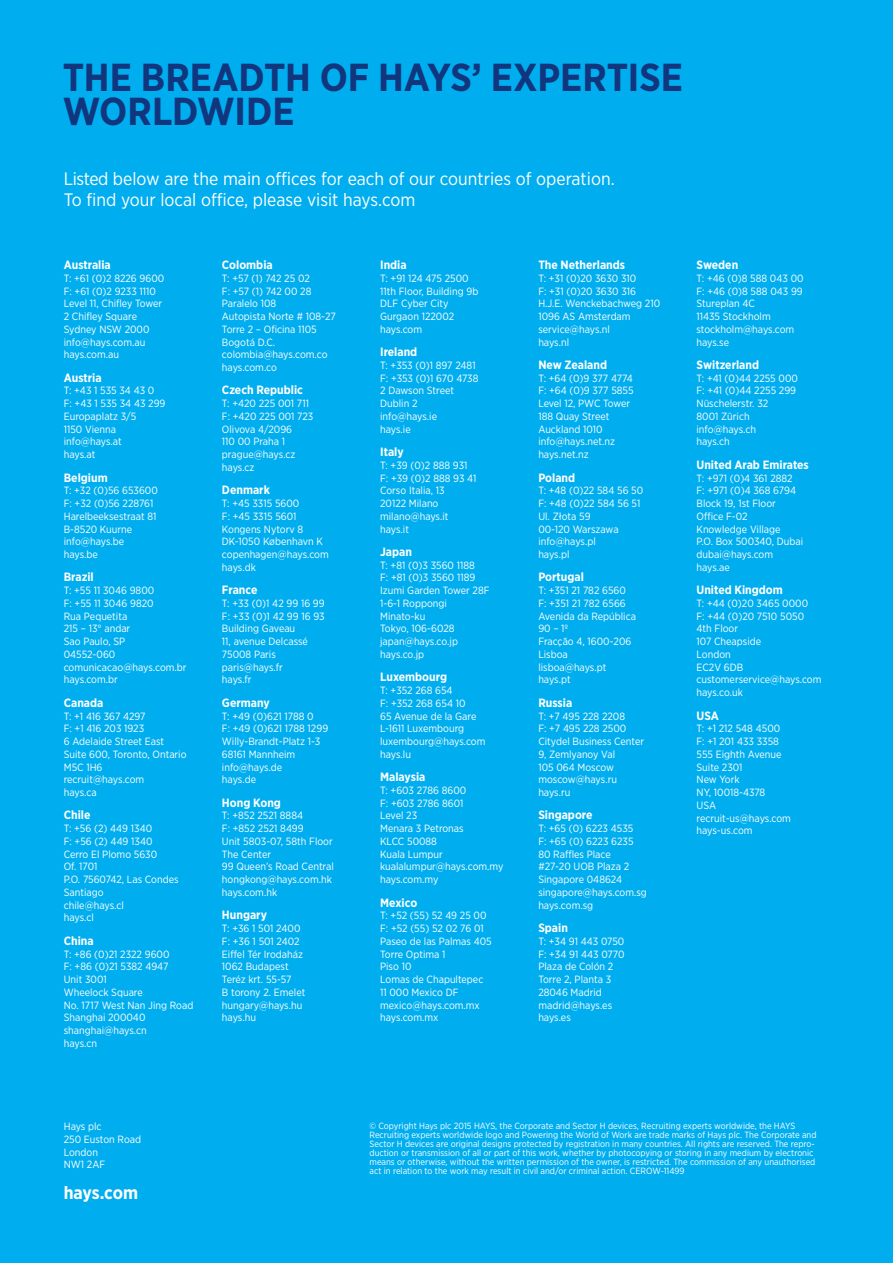
<style>
.page{position:relative;width:893px;height:1263px;background:#00aeef}
.page>*{position:absolute;margin:0;border:0;box-sizing:border-box;transform-origin:0 0}
.Page_Headline{font:700 39px/33.8px "Gotham Narrow";letter-spacing:-.005em;color:#11367e}
.Bodycopy{font:18px/21.6px "Gotham Narrow";color:#fff}
.t1{font:700 18px "Gotham Narrow";letter-spacing:-.015em;color:#fff}
.Back_Cover_Country{font:700 12px "Gotham Narrow";color:#fff}
.Back_Cover_Address{font:10.5px/12.8px "Gotham Narrow";color:#fff}
.Copyrights{font:9px/9px "Gotham Narrow";color:#fff}
</style>
<div class="page">
<p class="Page_Headline" style="left:63px;top:60px;width:622px">THE BREADTH OF HAYS’ EXPERTISE<br>WORLDWIDE</p>
<p class="Bodycopy" style="left:64px;top:167px;width:552px">Listed below are the main offices for each of our countries of operation.<br>To find your local office, please visit hays.com</p>
<p class="Back_Cover_Country" style="left:64px;top:257px;width:49px">Australia</p>
<p class="Back_Cover_Address" style="left:64px;top:271px;width:102px">T: +61 (0)2 8226 9600<br>F: +61 (0)2 9233 1110<br>Level 11, Chifley Tower<br>2 Chifley Square<br>Sydney NSW 2000 info@hays.com.au hays.com.au</p>
<p class="Back_Cover_Country" style="left:64px;top:370px;width:39px">Austria</p>
<p class="Back_Cover_Address" style="left:64px;top:384px;width:103px">T: +43 1 535 34 43 0<br>F: +43 1 535 34 43 299<br>Europaplatz 3/5<br>1150 Vienna info@hays.at<br>hays.at</p>
<p class="Back_Cover_Country" style="left:64px;top:470px;width:45px">Belgium</p>
<p class="Back_Cover_Address" style="left:64px;top:484px;width:96px">T: +32 (0)56 653600<br>F: +32 (0)56 228761<br>Harelbeeksestraat 81<br>B-8520 Kuurne info@hays.be hays.be</p>
<p class="Back_Cover_Country" style="left:64px;top:569px;width:32px">Brazil</p>
<p class="Back_Cover_Address" style="left:64px;top:584px;width:124px">T: +55 11 3046 9800<br>F: +55 11 3046 9820<br>Rua Pequetita<br>215 – 13° andar<br>Sao Paulo, SP<br>04552-060 comunicacao@hays.com.br hays.com.br</p>
<p class="Back_Cover_Country" style="left:64px;top:695px;width:41px">Canada</p>
<p class="Back_Cover_Address" style="left:64px;top:709px;width:124px">T: +1 416 367 4297<br>F: +1 416 203 1923<br>6 Adelaide Street East<br>Suite 600, Toronto, Ontario<br>M5C 1H6<br>recruit@hays.com<br>hays.ca</p>
<p class="Back_Cover_Country" style="left:64px;top:807px;width:28px">Chile</p>
<p class="Back_Cover_Address" style="left:64px;top:822px;width:116px">T: +56 (2) 449 1340<br>F: +56 (2) 449 1340<br>Cerro El Plomo 5630<br>Of. 1701<br>P.O. 7560742, Las Condes<br>Santiago<br>chile@hays.cl<br>hays.cl</p>
<p class="Back_Cover_Country" style="left:64px;top:933px;width:31px">China</p>
<p class="Back_Cover_Address" style="left:64px;top:947px;width:131px">T: +86 (0)21 2322 9600<br>F: +86 (0)21 5382 4947<br>Unit 3001<br>Wheelock Square<br>No. 1717 West Nan Jing Road<br>Shanghai 200040 shanghai@hays.cn<br>hays.cn</p>
<p class="Back_Cover_Country" style="left:222px;top:257px;width:52px">Colombia</p>
<p class="Back_Cover_Address" style="left:222px;top:271px;width:115px">T: +57 (1) 742 25 02<br>F: +57 (1) 742 00 28<br>Paralelo 108<br>Autopista Norte # 108-27<br>Torre 2 – Oficina 1105<br>Bogotá D.C. colombia@hays.com.co hays.com.co</p>
<p class="Back_Cover_Country" style="left:222px;top:382px;width:83px">Czech Republic</p>
<p class="Back_Cover_Address" style="left:222px;top:397px;width:93px">T: +420 225 001 711<br>F: +420 225 001 723<br>Olivova 4/2096<br>110 00 Praha 1 prague@hays.cz hays.cz</p>
<p class="Back_Cover_Country" style="left:222px;top:482px;width:49px">Denmark</p>
<p class="Back_Cover_Address" style="left:222px;top:497px;width:108px">T: +45 3315 5600<br>F: +45 3315 5601<br>Kongens Nytorv 8<br>DK-1050 København K copenhagen@hays.com hays.dk</p>
<p class="Back_Cover_Country" style="left:222px;top:582px;width:37px">France</p>
<p class="Back_Cover_Address" style="left:222px;top:597px;width:104px">T: +33 (0)1 42 99 16 99<br>F: +33 (0)1 42 99 16 93<br>Building Gaveau<br>11, avenue Delcassé<br>75008 Paris paris@hays.fr<br>hays.fr</p>
<p class="Back_Cover_Country" style="left:222px;top:695px;width:49px">Germany</p>
<p class="Back_Cover_Address" style="left:222px;top:709px;width:108px">T: +49 (0)621 1788 0<br>F: +49 (0)621 1788 1299<br>Willy-Brandt-Platz 1-3<br>68161 Mannheim info@hays.de<br>hays.de</p>
<p class="Back_Cover_Country" style="left:222px;top:795px;width:60px">Hong Kong</p>
<p class="Back_Cover_Address" style="left:222px;top:809px;width:113px">T: +852 2521 8884<br>F: +852 2521 8499<br>Unit 5803-07, 58th Floor<br>The Center<br>99 Queen’s Road Central hongkong@hays.com.hk hays.com.hk</p>
<p class="Back_Cover_Country" style="left:222px;top:907px;width:47px">Hungary</p>
<p class="Back_Cover_Address" style="left:222px;top:922px;width:85px">T: +36 1 501 2400<br>F: +36 1 501 2402<br>Eiffel Tér Irodaház<br>1062 Budapest<br>Teréz krt. 55-57<br>B torony 2. Emelet hungary@hays.hu hays.hu</p>
<p class="Back_Cover_Country" style="left:380px;top:257px;width:28px">India</p>
<p class="Back_Cover_Address" style="left:380px;top:271px;width:100px">T: +91 124 475 2500<br>11th Floor, Building 9b<br>DLF Cyber City<br>Gurgaon 122002 hays.com</p>
<p class="Back_Cover_Country" style="left:380px;top:344px;width:39px">Ireland</p>
<p class="Back_Cover_Address" style="left:380px;top:359px;width:100px">T: +353 (0)1 897 2481<br>F: +353 (0)1 670 4738<br>2 Dawson Street<br>Dublin 2<br>info@hays.ie<br>hays.ie</p>
<p class="Back_Cover_Country" style="left:380px;top:444px;width:25px">Italy</p>
<p class="Back_Cover_Address" style="left:380px;top:458px;width:98px">T: +39 (0)2 888 931<br>F: +39 (0)2 888 93 41<br>Corso Italia, 13<br>20122 Milano milano@hays.it hays.it</p>
<p class="Back_Cover_Country" style="left:380px;top:544px;width:33px">Japan</p>
<p class="Back_Cover_Address" style="left:380px;top:558px;width:111px">T: +81 (0)3 3560 1188<br>F: +81 (0)3 3560 1189<br>Izumi Garden Tower 28F<br>1-6-1 Roppongi<br>Minato-ku<br>Tokyo, 106-6028 japan@hays.co.jp hays.co.jp</p>
<p class="Back_Cover_Country" style="left:380px;top:669px;width:68px">Luxembourg</p>
<p class="Back_Cover_Address" style="left:380px;top:684px;width:98px">T: +352 268 654<br>F: +352 268 654 10<br>65 Avenue de la Gare</p>
<p class="Back_Cover_Address" style="left:380px;top:722px;width:107px">L-1611 Luxembourg luxembourg@hays.com hays.lu</p>
<p class="Back_Cover_Country" style="left:380px;top:769px;width:47px">Malaysia</p>
<p class="Back_Cover_Address" style="left:380px;top:784px;width:125px">T: +603 2786 8600<br>F: +603 2786 8601<br>Level 23<br>Menara 3 Petronas<br>KLCC 50088<br>Kuala Lumpur kualalumpur@hays.com.my hays.com.my</p>
<p class="Back_Cover_Country" style="left:380px;top:895px;width:39px">Mexico</p>
<p class="Back_Cover_Address" style="left:380px;top:909px;width:113px">T: +52 (55) 52 49 25 00<br>F: +52 (55) 52 02 76 01<br>Paseo de las Palmas 405<br>Torre Optima 1<br>Piso 10<br>Lomas de Chapultepec<br>11 000 Mexico DF mexico@hays.com.mx hays.com.mx</p>
<p class="Back_Cover_Country" style="left:538px;top:257px;width:88px">The Netherlands</p>
<p class="Back_Cover_Address" style="left:538px;top:271px;width:123px">T: +31 (0)20 3630 310<br>F: +31 (0)20 3630 316<br>H.J.E. Wenckebachweg 210<br>1096 AS Amsterdam service@hays.nl<br>hays.nl</p>
<p class="Back_Cover_Country" style="left:538px;top:357px;width:70px">New Zealand</p>
<p class="Back_Cover_Address" style="left:538px;top:371px;width:97px">T: +64 (0)9 377 4774<br>F: +64 (0)9 377 5855<br>Level 12, PWC Tower<br>188 Quay Street<br>Auckland 1010 info@hays.net.nz hays.net.nz</p>
<p class="Back_Cover_Country" style="left:538px;top:470px;width:38px">Poland</p>
<p class="Back_Cover_Address" style="left:538px;top:484px;width:106px">T: +48 (0)22 584 56 50<br>F: +48 (0)22 584 56 51<br>Ul. Złota 59<br>00-120 Warszawa info@hays.pl<br>hays.pl</p>
<p class="Back_Cover_Country" style="left:538px;top:569px;width:47px">Portugal</p>
<p class="Back_Cover_Address" style="left:538px;top:584px;width:99px">T: +351 21 782 6560<br>F: +351 21 782 6566<br>Avenida da República<br>90 – 1º<br>Fracção 4, 1600-206<br>Lisboa lisboa@hays.pt hays.pt</p>
<p class="Back_Cover_Country" style="left:538px;top:695px;width:35px">Russia</p>
<p class="Back_Cover_Address" style="left:538px;top:709px;width:107px">T: +7 495 228 2208<br>F: +7 495 228 2500<br>Citydel Business Center<br>9, Zemlyanoy Val<br>105 064 Moscow moscow@hays.ru hays.ru</p>
<p class="Back_Cover_Country" style="left:538px;top:807px;width:56px">Singapore</p>
<p class="Back_Cover_Address" style="left:538px;top:822px;width:110px">T: +65 (0) 6223 4535<br>F: +65 (0) 6223 6235<br>80 Raffles Place<br>#27-20 UOB Plaza 2<br>Singapore 048624 singapore@hays.com.sg hays.com.sg</p>
<p class="Back_Cover_Country" style="left:538px;top:920px;width:31px">Spain</p>
<p class="Back_Cover_Address" style="left:538px;top:934px;width:88px">T: +34 91 443 0750<br>F: +34 91 443 0770<br>Plaza de Colón 2<br>Torre 2, Planta 3<br>28046 Madrid madrid@hays.es hays.es</p>
<p class="Back_Cover_Country" style="left:696px;top:257px;width:43px">Sweden</p>
<p class="Back_Cover_Address" style="left:696px;top:271px;width:109px">T: +46 (0)8 588 043 00<br>F: +46 (0)8 588 043 99<br>Stureplan 4C<br>11435 Stockholm stockholm@hays.com hays.se</p>
<p class="Back_Cover_Country" style="left:696px;top:357px;width:64px">Switzerland</p>
<p class="Back_Cover_Address" style="left:696px;top:371px;width:103px">T: +41 (0)44 2255 000<br>F: +41 (0)44 2255 299<br>Nüschelerstr. 32<br>8001 Zürich info@hays.ch<br>hays.ch</p>
<p class="Back_Cover_Country" style="left:696px;top:457px;width:114px">United Arab Emirates</p>
<p class="Back_Cover_Address" style="left:696px;top:471px;width:108px">T: +971 (0)4 361 2882<br>F: +971 (0)4 368 6794<br>Block 19, 1st Floor<br>Office F-02<br>Knowledge Village<br>P.O. Box 500340, Dubai dubai@hays.com hays.ae</p>
<p class="Back_Cover_Country" style="left:696px;top:582px;width:88px">United Kingdom</p>
<p class="Back_Cover_Address" style="left:696px;top:597px;width:126px">T: +44 (0)20 3465 0000<br>F: +44 (0)20 7510 5050<br>4th Floor<br>107 Cheapside<br>London<br>EC2V 6DB customerservice@hays.com hays.co.uk</p>
<p class="Back_Cover_Country" style="left:696px;top:708px;width:24px">USA</p>
<p class="Back_Cover_Address" style="left:696px;top:722px;width:86px">T: +1 212 548 4500<br>F: +1 201 433 3358<br>555 Eighth Avenue<br>Suite 2301</p>
<p class="Back_Cover_Address" style="left:696px;top:773px;width:96px">New York<br>NY, 10018-4378<br>USA recruit-us@hays.com hays-us.com</p>
<p class="Back_Cover_Address" style="left:64px;top:1120px;width:79px">Hays plc<br>250 Euston Road<br>London<br>NW1 2AF</p>
<p class="t1" style="left:64px;top:1181px;width:76px">hays.com</p>
<p class="Copyrights" style="left:369px;top:1121px;width:449px">© Copyright Hays plc 2015 HAYS, the Corporate and Sector H devices, Recruiting experts worldwide, the HAYS Recruiting experts worldwide logo and Powering the World of Work are trade marks of Hays plc. The Corporate and Sector H devices are original designs protected by registration in many countries. All rights are reserved. The repro&shy;duction or transmission of all or part of this work, whether by photocopying or storing in any medium by electronic means or otherwise, without the written permission of the owner, is restricted. The commission of any unauthorised act in relation to the work may result in civil and/or criminal action. CEROW-11499</p>
</div>
